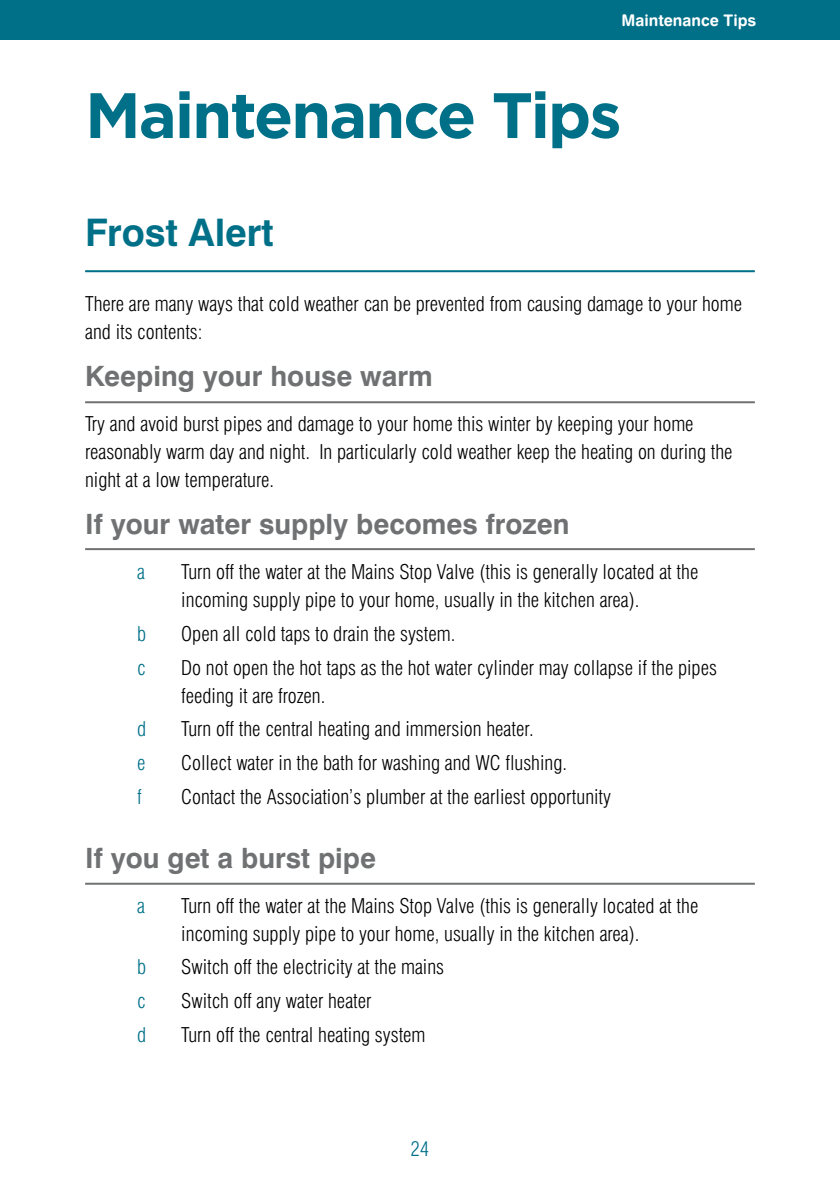
<style>
.page{position:relative;width:840px;height:1191px;background:#fff}
.page>*{position:absolute;margin:0;border:0;box-sizing:border-box;transform-origin:0 0}
.t1{font:700 64px "Gotham";letter-spacing:-.03em;color:#007088}
.t2{font:700 38px "Swiss 721 BT";color:#007088}
.t3{font:700 28px "Swiss 721 BT";color:#707172}
.t4{font:300 condensed 20px/28px "Swiss 721 BT";color:#000}
.t5{font:300 condensed 20px "Swiss 721 BT";color:#007088}
.t6{font:16px "Swiss 721 BT Bold Rounded";color:#fff}
</style>
<div class="page">
<div style="left:0;top:0;width:839px;height:40px;background:#007088"></div>
<hr style="left:85px;top:401px;width:669px;height:2px;background:#707172">
<hr style="left:85px;top:548px;width:669px;height:2px;background:#707172">
<hr style="left:85px;top:882px;width:669px;height:2px;background:#707172">
<hr style="left:85px;top:270px;width:669px;height:2px;background:#007088">
<p class="t6" style="left:621px;top:11px;width:136px">Maintenance Tips</p>
<h1 class="t1" style="left:85px;top:78px;width:537px">Maintenance Tips</h1>
<h2 class="t2" style="left:85px;top:209px;width:190px">Frost Alert</h2>
<p class="t4" style="left:85px;top:290px;width:658px">There are many ways that cold weather can be prevented from causing damage to your home and its contents:</p>
<h3 class="t3" style="left:85px;top:359px;width:349px">Keeping your house warm</h3>
<p class="t4" style="left:85px;top:410px;width:648px">Try and avoid burst pipes and damage to your home this winter by keeping your home reasonably warm day and night. In particularly cold weather keep the heating on during the night at a low temperature.</p>
<h3 class="t3" style="left:85px;top:507px;width:485px">If your water supply becomes frozen</h3>
<p class="t5" style="left:137px;top:560px;width:9px">a</p>
<p class="t4" style="left:181px;top:558px;width:518px">Turn off the water at the Mains Stop Valve (this is generally located at the incoming supply pipe to your home, usually in the kitchen area).</p>
<p class="t5" style="left:137px;top:621px;width:11px">b</p>
<p class="t4" style="left:181px;top:619px;width:275px">Open all cold taps to drain the system.</p>
<p class="t5" style="left:137px;top:655px;width:10px">c</p>
<p class="t4" style="left:181px;top:653px;width:537px">Do not open the hot taps as the hot water cylinder may collapse if the pipes feeding it are frozen.</p>
<p class="t5" style="left:137px;top:717px;width:11px">d</p>
<p class="t4" style="left:181px;top:715px;width:354px">Turn off the central heating and immersion heater.</p>
<p class="t5" style="left:137px;top:750px;width:10px">e</p>
<p class="t4" style="left:181px;top:748px;width:387px">Collect water in the bath for washing and WC flushing.</p>
<p class="t5" style="left:137px;top:784px;width:6px">f</p>
<p class="t4" style="left:181px;top:782px;width:431px">Contact the Association’s plumber at the earliest opportunity</p>
<h3 class="t3" style="left:85px;top:840px;width:292px">If you get a burst pipe</h3>
<p class="t5" style="left:137px;top:893px;width:9px">a</p>
<p class="t4" style="left:181px;top:891px;width:518px">Turn off the water at the Mains Stop Valve (this is generally located at the incoming supply pipe to your home, usually in the kitchen area).</p>
<p class="t5" style="left:137px;top:955px;width:11px">b</p>
<p class="t4" style="left:181px;top:953px;width:264px">Switch off the electricity at the mains</p>
<p class="t5" style="left:137px;top:988px;width:10px">c</p>
<p class="t4" style="left:181px;top:986px;width:192px">Switch off any water heater</p>
<p class="t5" style="left:137px;top:1022px;width:11px">d</p>
<p class="t4" style="left:181px;top:1020px;width:246px">Turn off the central heating system</p>
<p class="t5" style="left:410px;top:1136px;width:20px">24</p>
</div>
